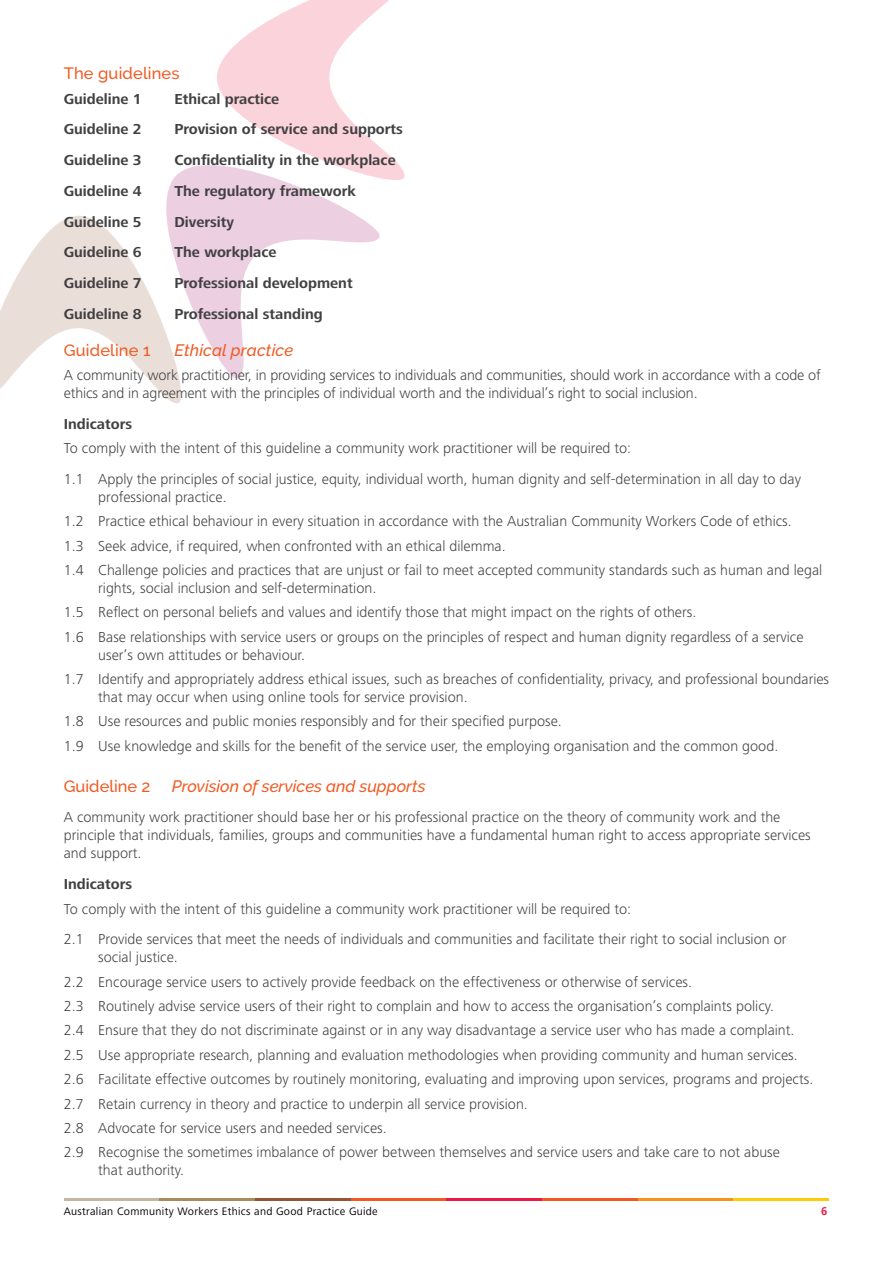
<style>
.page{position:relative;width:893px;height:1263px;background:#fff}
.page>*{position:absolute;margin:0;border:0;box-sizing:border-box;transform-origin:0 0}
.t1{font:italic 500 16.5px "Raleway";color:#f15a22}
.t2{font:500 16.5px "Raleway";letter-spacing:.01em;color:#f15a22}
.t3{font:300 15px/24.3px "Frutiger Next LT";color:#414042}
.t4{font:700 15px "Frutiger Next LT";color:#414042}
.t5{font:11.25px "Frutiger Next LT";letter-spacing:.025em;color:#000}
.t6{font:700 11.25px "Frutiger";color:#ed1846}
</style>
<div class="page">
<svg style="left:0;top:0;width:405px;height:403px"></svg>
<hr style="left:64px;top:1198px;width:95px;height:2px;background:#c3b89f">
<hr style="left:159px;top:1198px;width:96px;height:2px;background:#a98a5b">
<hr style="left:255px;top:1198px;width:96px;height:2px;background:#955436">
<hr style="left:351px;top:1198px;width:95px;height:2px;background:#f15a22">
<hr style="left:446px;top:1198px;width:96px;height:2px;background:#ed1846">
<hr style="left:542px;top:1198px;width:96px;height:2px;background:#f15a22">
<hr style="left:638px;top:1198px;width:95px;height:2px;background:#f7941e">
<hr style="left:733px;top:1198px;width:96px;height:2px;background:#ffcb05">
<p class="t2" style="left:64px;top:64px;width:117px">The guidelines</p>
<p class="t4" style="left:64px;top:90px;width:79px">Guideline 1</p>
<p class="t4" style="left:174px;top:90px;width:106px">Ethical practice</p>
<p class="t4" style="left:64px;top:121px;width:79px">Guideline 2</p>
<p class="t4" style="left:174px;top:121px;width:230px">Provision of service and supports</p>
<p class="t4" style="left:64px;top:152px;width:79px">Guideline 3</p>
<p class="t4" style="left:174px;top:152px;width:223px">Confidentiality in the workplace</p>
<p class="t4" style="left:64px;top:183px;width:79px">Guideline 4</p>
<p class="t4" style="left:174px;top:183px;width:183px">The regulatory framework</p>
<p class="t4" style="left:64px;top:213px;width:79px">Guideline 5</p>
<p class="t4" style="left:174px;top:213px;width:61px">Diversity</p>
<p class="t4" style="left:64px;top:244px;width:79px">Guideline 6</p>
<p class="t4" style="left:174px;top:244px;width:104px">The workplace</p>
<p class="t4" style="left:64px;top:275px;width:79px">Guideline 7</p>
<p class="t4" style="left:174px;top:275px;width:180px">Professional development</p>
<p class="t4" style="left:64px;top:306px;width:79px">Guideline 8</p>
<p class="t4" style="left:174px;top:306px;width:150px">Professional standing</p>
<p class="t2" style="left:64px;top:340px;width:88px">Guideline 1</p>
<p class="t1" style="left:174px;top:340px;width:121px">Ethical practice</p>
<p class="t3" style="left:64px;top:366px;width:758px;line-height:18px">A community work practitioner, in providing services to individuals and communities, should work in accordance with a code of ethics and in agreement with the principles of individual worth and the individual’s right to social inclusion.</p>
<p class="t4" style="left:64px;top:415px;width:70px">Indicators</p>
<p class="t3" style="left:64px;top:433px;width:739px;line-height:30.8px">To comply with the intent of this guideline a community work practitioner will be required to:<br>1.1 Apply the principles of social justice, equity, individual worth, human dignity and self-determination in all day to day</p>
<p class="t3" style="left:64px;top:485px;width:760px;text-indent:34px">professional practice.<br>1.2 Practice ethical behaviour in every situation in accordance with the Australian Community Workers Code of ethics.<br>1.3 Seek advice, if required, when confronted with an ethical dilemma.<br>1.4 Challenge policies and practices that are unjust or fail to meet accepted community standards such as human and legal</p>
<p class="t3" style="left:64px;top:576px;width:741px;text-indent:34px">rights, social inclusion and self-determination.<br>1.5 Reflect on personal beliefs and values and identify those that might impact on the rights of others.<br>1.6 Base relationships with service users or groups on the principles of respect and human dignity regardless of a service</p>
<p class="t3" style="left:64px;top:643px;width:767px;text-indent:34px">user’s own attitudes or behaviour.<br>1.7 Identify and appropriately address ethical issues, such as breaches of confidentiality, privacy, and professional boundaries</p>
<p class="t3" style="left:64px;top:685px;width:716px;text-indent:34px">that may occur when using online tools for service provision.<br>1.8 Use resources and public monies responsibly and for their specified purpose.<br>1.9 Use knowledge and skills for the benefit of the service user, the employing organisation and the common good.</p>
<p class="t2" style="left:64px;top:776px;width:88px">Guideline 2</p>
<p class="t1" style="left:172px;top:776px;width:255px">Provision of services and supports</p>
<p class="t3" style="left:64px;top:808px;width:748px;line-height:18px">A community work practitioner should base her or his professional practice on the theory of community work and the principle that individuals, families, groups and communities have a fundamental human right to access appropriate services and support.</p>
<p class="t4" style="left:64px;top:876px;width:70px">Indicators</p>
<p class="t3" style="left:64px;top:893px;width:724px;line-height:30.8px">To comply with the intent of this guideline a community work practitioner will be required to:<br>2.1 Provide services that meet the needs of individuals and communities and facilitate their right to social inclusion or</p>
<p class="t3" style="left:64px;top:945px;width:751px;text-indent:34px">social justice.<br>2.2 Encourage service users to actively provide feedback on the effectiveness or otherwise of services.<br>2.3 Routinely advise service users of their right to complain and how to access the organisation’s complaints policy.<br>2.4 Ensure that they do not discriminate against or in any way disadvantage a service user who has made a complaint.<br>2.5 Use appropriate research, planning and evaluation methodologies when providing community and human services.<br>2.6 Facilitate effective outcomes by routinely monitoring, evaluating and improving upon services, programs and projects.<br>2.7 Retain currency in theory and practice to underpin all service provision.<br>2.8 Advocate for service users and needed services.<br>2.9 Recognise the sometimes imbalance of power between themselves and service users and take care to not abuse</p>
<p class="t3" style="left:98px;top:1158px;width:87px">that authority.</p>
<p class="t5" style="left:64px;top:1204px;width:316px">Australian Community Workers Ethics and Good Practice Guide</p>
<p class="t6" style="left:821px;top:1204px;width:8px">6</p>
</div>
